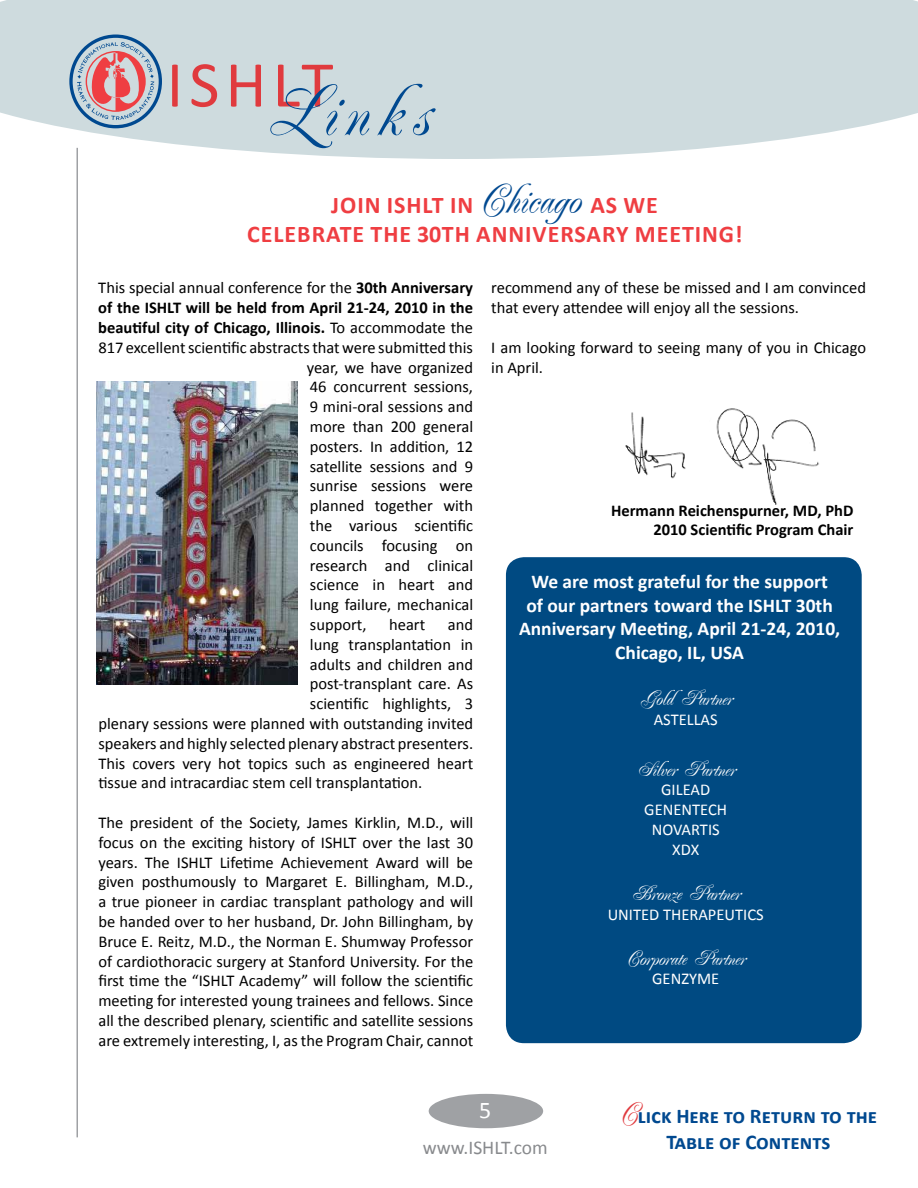
<style>
.page{position:relative;width:918px;height:1188px;background:#fff}
.page>*{position:absolute;margin:0;border:0;box-sizing:border-box;transform-origin:0 0}
.t1{font:66px "Calibri";letter-spacing:.09em;color:#e03a3e}
.t2{font:700 24px "Calibri";letter-spacing:.04em;color:#ef3e42}
.t3{font:24px "Calibri";color:#fff}
.t4{font:21px "Renaissance";color:#fff}
.t5{font:700 21px/25.2px "Calibri";color:#004990;text-align:center}
.t6{font:700 19.5px/23.4px "Calibri";color:#fff;text-align:center}
.t7{font:19.5px "Calibri";color:#888a8d}
.t8{font:16.5px/19.8px "Calibri";color:#000}
.t9{font:700 16.5px/19.8px "Calibri";color:#000;text-align:right}
.t10{font:16.5px/19.8px "Calibri";color:#fff;text-align:center}
.s1{font-family:"Renaissance";font-size:72px;color:#004990}
.s2{font-family:"Renaissance";font-weight:400;font-size:42px;color:#004990}
.s3{font-weight:700}
.s4{font-weight:400}
.s5{font-family:"Renaissance";font-weight:400;font-size:30px;color:#e03a3e}
</style>
<div class="page">
<div style="left:429px;top:1094px;width:114px;height:34px;background:#9fa1a4;border-radius:50%"></div>
<svg style="left:0;top:0;width:918px;height:159px;background:#d2dee1"></svg>
<hr style="left:76px;top:148px;width:2px;height:989px;background:#9fa1a4">
<svg style="left:69px;top:34px;width:93px;height:94px;background:#b7a8b5"></svg>
<img style="left:625px;top:408px;width:194px;height:97px">
<img style="left:97px;top:382px;width:201px;height:303px">
<div style="left:506px;top:557px;width:356px;height:486px;background:#004a82;border-radius:18px"></div>
<h1 class="t1" style="left:167px;top:44px;width:263px">ISHLT<span class="s1">Links</span></h1>
<h2 class="t2" style="left:387px;top:190px;width:270px">ISHLT in <span class="s2">Chicago</span> As We</h2>
<h2 class="t2" style="left:331px;top:190px;width:23px">Join</h2>
<h2 class="t2" style="left:247px;top:219px;width:28px">Celebrate</h2>
<h2 class="t2" style="left:371px;top:219px;width:15px">the</h2>
<h2 class="t2" style="left:417px;top:219px;width:90px">30th Anniversary</h2>
<h2 class="t2" style="left:635px;top:219px;width:36px">Meeting</h2>
<h2 class="t2" style="left:735px;top:219px;width:9px">!</h2>
<p class="t8" style="left:98px;top:277px;width:376px">This special annual conference for the <span class="s3">30th Anniversary</span></p>
<p class="t9" style="left:98px;top:297px;width:376px">of the ISHLT will be held from April 21-24, 2010 in the</p>
<p class="t9" style="left:98px;top:317px;width:376px">beautiful city of Chicago, Illinois. <span class="s4">To accommodate the</span></p>
<p class="t8" style="left:98px;top:337px;width:376px">817 excellentscientific abstractsthat were submitted this</p>
<p class="t8" style="left:307px;top:356px;width:168px">year, we have organized</p>
<p class="t8" style="left:310px;top:376px;width:165px">46 concurrent sessions,</p>
<p class="t8" style="left:310px;top:396px;width:165px">9 mini-oral sessions and</p>
<p class="t8" style="left:310px;top:416px;width:165px">more than 200 general</p>
<p class="t8" style="left:310px;top:436px;width:165px">posters. In addition, 12</p>
<p class="t8" style="left:310px;top:455px;width:165px">satellite sessions and 9</p>
<p class="t8" style="left:310px;top:475px;width:165px">sunrise sessions were</p>
<p class="t8" style="left:310px;top:495px;width:165px">planned together with</p>
<p class="t8" style="left:310px;top:515px;width:165px">the various scientific</p>
<p class="t8" style="left:310px;top:535px;width:165px">councils focusing on</p>
<p class="t8" style="left:310px;top:554px;width:165px">research and clinical</p>
<p class="t8" style="left:310px;top:574px;width:165px">science in heart and</p>
<p class="t8" style="left:310px;top:594px;width:165px">lung failure, mechanical</p>
<p class="t8" style="left:310px;top:614px;width:58px">support,</p>
<p class="t8" style="left:389px;top:614px;width:38px">heart</p>
<p class="t8" style="left:448px;top:614px;width:27px">and</p>
<p class="t8" style="left:310px;top:634px;width:165px">lung transplantation in</p>
<p class="t8" style="left:310px;top:653px;width:165px">adults and children and</p>
<p class="t8" style="left:310px;top:673px;width:165px">post-transplant care. As</p>
<p class="t8" style="left:310px;top:693px;width:165px">scientific highlights, 3</p>
<p class="t8" style="left:98px;top:713px;width:376px">plenary sessions were planned with outstanding invited</p>
<p class="t8" style="left:98px;top:733px;width:376px">speakers and highly selected plenary abstract presenters.</p>
<p class="t8" style="left:98px;top:752px;width:376px">This covers very hot topics such as engineered heart</p>
<p class="t8" style="left:98px;top:772px;width:326px">tissue and intracardiac stem cell transplantation.</p>
<p class="t8" style="left:98px;top:812px;width:376px;text-align:justify">The president of the Society, James Kirklin, M.D., will focus on the exciting history of ISHLT over the last 30 years. The ISHLT Lifetime Achievement Award will be given posthumously to Margaret E. Billingham, M.D., a true pioneer in cardiac transplant pathology and will be handed over to her husband, Dr. John Billingham, by Bruce E. Reitz, M.D., the Norman E. Shumway Professor of cardiothoracic surgery at Stanford University. For the first time the “ISHLT Academy” will follow the scientific meeting for interested young trainees and fellows. Since all the described plenary, scientific and satellite sessions are extremely interesting, I, as the Program Chair, cannot</p>
<p class="t8" style="left:491px;top:277px;width:376px">recommend any of these be missed and I am convinced that every attendee will enjoy all the sessions.</p>
<p class="t8" style="left:491px;top:337px;width:376px">I am looking forward to seeing many of you in Chicago in April.</p>
<p class="t9" style="left:611px;top:499px;width:244px">Hermann Reichenspurner, MD, PhD<br>2010 Scientific Program Chair</p>
<p class="t6" style="left:519px;top:569px;width:323px">We are most grateful for the support<br>of our partners toward the ISHLT 30th<br>Anniversary Meeting, April 21-24, 2010,<br>Chicago, IL, USA</p>
<p class="t4" style="left:639px;top:687px;width:94px">Gold Partner</p>
<p class="t10" style="left:654px;top:709px;width:66px">ASTELLAS</p>
<p class="t4" style="left:636px;top:757px;width:100px">Silver Partner</p>
<p class="t10" style="left:644px;top:779px;width:84px">GILEAD<br>GENENTECH<br>NOVARTIS<br>XDX</p>
<p class="t4" style="left:631px;top:882px;width:110px">Bronze Partner</p>
<p class="t10" style="left:608px;top:903px;width:157px">UNITED THERAPEUTICS</p>
<p class="t4" style="left:626px;top:946px;width:120px">Corporate Partner</p>
<p class="t10" style="left:652px;top:968px;width:68px">GENZYME</p>
<h2 class="t3" style="left:479px;top:1096px;width:14px">5</h2>
<p class="t7" style="left:423px;top:1136px;width:126px">www.ISHLT.com</p>
<p class="t5" style="left:620px;top:1103px;width:259px"><span class="s5">C</span>lick Here to Return to the<br>Table of Contents</p>
</div>
